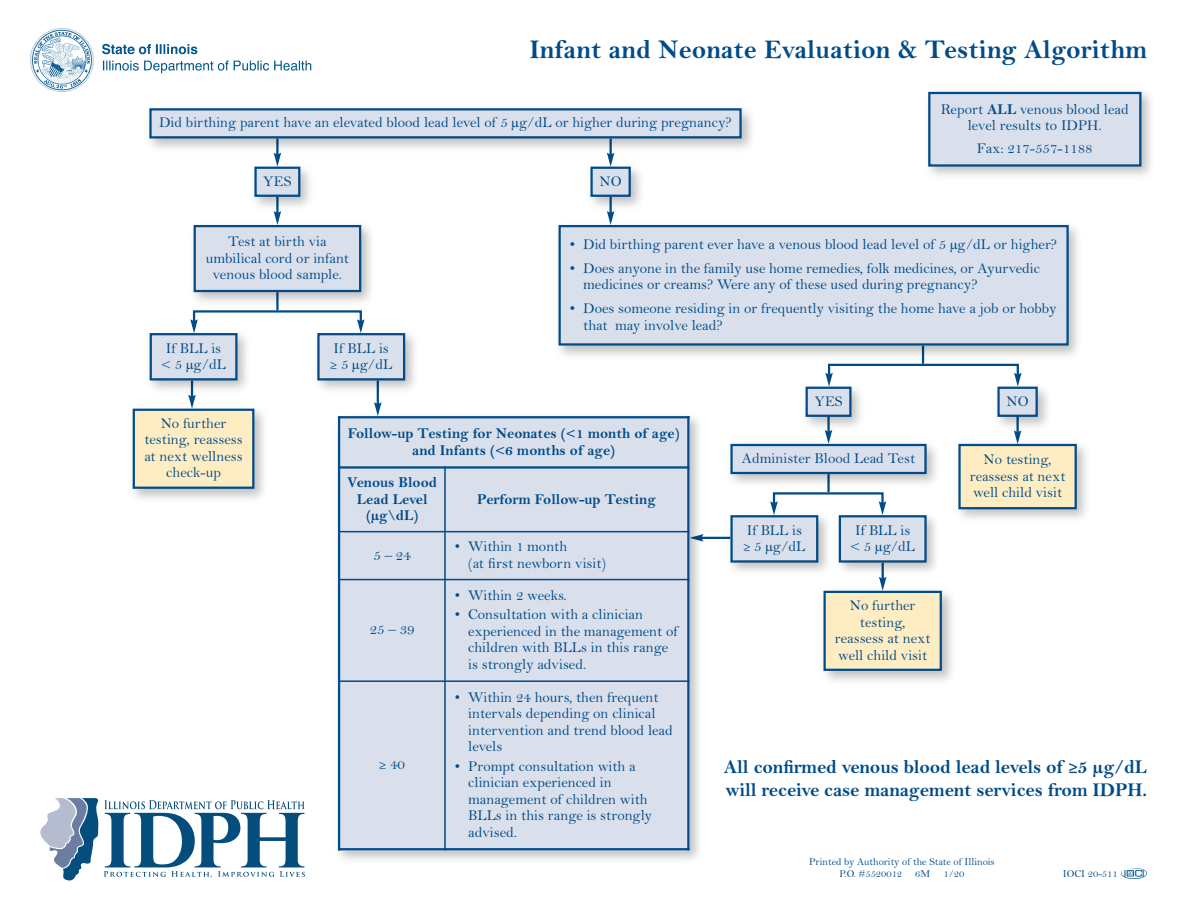
<style>
.page{position:relative;width:1188px;height:918px;background:#fff}
.page>*{position:absolute;margin:0;border:0;box-sizing:border-box;transform-origin:0 0}
.t1{font:700 27px "Bell MT Std";color:#004b88}
.t2{font:700 19.5px/23.4px "Bell MT Std";letter-spacing:-.01em;color:#004b88}
.t3{font:15px/16.5px "Bell MT Std";color:#004b88}
.t4{font:700 15px/16.5px "Bell MT Std";color:#004b88;text-align:center}
.t5{font:10.5px/12.6px "Bell MT Std";color:#004b88}
.s1{font-weight:700}
</style>
<div class="page">
<img style="left:1121px;top:869px;width:25px;height:10px">
<img style="left:30px;top:29px;width:282px;height:63px">
<svg style="left:40px;top:798px;width:58px;height:82px"></svg>
<svg style="left:104px;top:800px;width:201px;height:78px"></svg>
<div style="left:193px;top:310px;width:169px;height:13px;border:2px solid #004b88"></div>
<svg style="left:190px;top:319px;width:8px;height:6px"></svg>
<svg style="left:357px;top:319px;width:8px;height:6px"></svg>
<svg style="left:189px;top:399px;width:6px;height:2px"></svg>
<hr style="left:377px;top:381px;width:2px;height:24px;background:#004b88">
<svg style="left:374px;top:402px;width:8px;height:7px"></svg>
<div style="left:828px;top:364px;width:191px;height:13px;border:2px solid #004b88"></div>
<svg style="left:825px;top:373px;width:8px;height:6px"></svg>
<svg style="left:1014px;top:373px;width:8px;height:6px"></svg>
<div style="left:773px;top:492px;width:111px;height:13px;border:2px solid #004b88"></div>
<svg style="left:770px;top:501px;width:8px;height:7px"></svg>
<svg style="left:879px;top:501px;width:7px;height:7px"></svg>
<svg style="left:880px;top:581px;width:6px;height:3px"></svg>
<hr style="left:701px;top:537px;width:29px;height:2px;background:#004b88">
<img style="left:928px;top:91px;width:223px;height:85px">
<div style="left:930px;top:94px;width:209px;height:70px;background:#d9dfeb"></div>
<div style="left:928px;top:92px;width:213px;height:75px;border:2px solid #004b88"></div>
<img style="left:150px;top:110px;width:602px;height:47px">
<div style="left:152px;top:110px;width:587px;height:26px;background:#d9dfeb"></div>
<div style="left:149px;top:108px;width:593px;height:31px;border:2px solid #004b88"></div>
<img style="left:254px;top:159px;width:56px;height:57px">
<div style="left:257px;top:169px;width:41px;height:26px;background:#d9dfeb"></div>
<div style="left:254px;top:167px;width:46px;height:30px;border:2px solid #004b88"></div>
<img style="left:590px;top:159px;width:51px;height:57px">
<div style="left:593px;top:169px;width:36px;height:26px;background:#d9dfeb"></div>
<div style="left:590px;top:167px;width:41px;height:30px;border:2px solid #004b88"></div>
<img style="left:193px;top:217px;width:178px;height:93px">
<div style="left:196px;top:227px;width:163px;height:63px;background:#d9dfeb"></div>
<div style="left:194px;top:225px;width:167px;height:67px;border:2px solid #004b88"></div>
<img style="left:558px;top:218px;width:520px;height:146px">
<div style="left:561px;top:227px;width:505px;height:116px;background:#d9dfeb"></div>
<div style="left:559px;top:225px;width:510px;height:121px;border:2px solid #004b88"></div>
<img style="left:318px;top:325px;width:97px;height:74px">
<div style="left:320px;top:335px;width:83px;height:43px;background:#d9dfeb"></div>
<div style="left:317px;top:333px;width:88px;height:48px;border:2px solid #004b88"></div>
<img style="left:149px;top:325px;width:98px;height:74px">
<div style="left:152px;top:335px;width:83px;height:43px;background:#d9dfeb"></div>
<div style="left:150px;top:333px;width:88px;height:48px;border:2px solid #004b88"></div>
<img style="left:132px;top:401px;width:132px;height:98px">
<div style="left:135px;top:411px;width:117px;height:76px;background:#feedc3"></div>
<div style="left:133px;top:409px;width:121px;height:80px;border:2px solid #004b88"></div>
<img style="left:805px;top:379px;width:56px;height:57px">
<div style="left:808px;top:389px;width:41px;height:26px;background:#d9dfeb"></div>
<div style="left:806px;top:387px;width:46px;height:30px;border:2px solid #004b88"></div>
<img style="left:997px;top:379px;width:51px;height:57px">
<div style="left:1000px;top:389px;width:36px;height:26px;background:#d9dfeb"></div>
<div style="left:997px;top:387px;width:41px;height:30px;border:2px solid #004b88"></div>
<img style="left:730px;top:437px;width:206px;height:56px">
<div style="left:733px;top:446px;width:191px;height:26px;background:#d9dfeb"></div>
<div style="left:730px;top:444px;width:197px;height:30px;border:2px solid #004b88"></div>
<img style="left:958px;top:436px;width:128px;height:83px">
<div style="left:961px;top:446px;width:114px;height:61px;background:#feedc3"></div>
<div style="left:958px;top:444px;width:119px;height:65px;border:2px solid #004b88"></div>
<img style="left:723px;top:508px;width:105px;height:64px">
<div style="left:733px;top:517px;width:83px;height:43px;background:#d9dfeb"></div>
<div style="left:730px;top:515px;width:88px;height:48px;border:2px solid #004b88"></div>
<img style="left:838px;top:508px;width:98px;height:73px">
<div style="left:841px;top:517px;width:83px;height:43px;background:#d9dfeb"></div>
<div style="left:839px;top:515px;width:88px;height:48px;border:2px solid #004b88"></div>
<img style="left:823px;top:584px;width:129px;height:97px">
<div style="left:826px;top:593px;width:114px;height:76px;background:#feedc3"></div>
<div style="left:824px;top:591px;width:118px;height:80px;border:2px solid #004b88"></div>
<img style="left:337px;top:409px;width:370px;height:451px">
<div style="left:338px;top:416px;width:352px;height:434px;background:#d9dfeb"></div>
<hr style="left:338px;top:416px;width:2px;height:434px;background:#004b88">
<hr style="left:444px;top:466px;width:2px;height:384px;background:#004b88">
<hr style="left:687px;top:416px;width:3px;height:434px;background:#004b88">
<hr style="left:338px;top:416px;width:352px;height:2px;background:#004b88">
<hr style="left:338px;top:466px;width:352px;height:3px;background:#004b88">
<hr style="left:338px;top:531px;width:352px;height:1px;background:#004b88">
<hr style="left:338px;top:579px;width:352px;height:1px;background:#004b88">
<hr style="left:338px;top:680px;width:352px;height:2px;background:#004b88">
<hr style="left:338px;top:848px;width:352px;height:2px;background:#004b88">
<h1 class="t1" style="left:529px;top:40px;width:620px">Infant and Neonate Evaluation &amp; Testing Algorithm</h1>
<p class="t3" style="left:159px;top:116px;width:574px">Did birthing parent have an elevated blood lead level of 5 μg/dL or higher during pregnancy?</p>
<p class="t3" style="left:263px;top:174px;width:30px">YES</p>
<p class="t3" style="left:600px;top:174px;width:24px">NO</p>
<p class="t3" style="left:941px;top:102px;width:189px;text-align:center">Report <span class="s1">ALL</span> venous blood lead level results to IDPH.</p>
<p class="t3" style="left:977px;top:141px;width:117px">Fax: 217-557-1188</p>
<p class="t3" style="left:206px;top:235px;width:145px;text-align:center">Test at birth via umbilical cord or infant venous blood sample.</p>
<p class="t3" style="left:570px;top:238px;width:489px">• Did birthing parent ever have a venous blood lead level of 5 μg/dL or higher?</p>
<p class="t3" style="left:583px;top:262px;width:458px;text-indent:-14px">• Does anyone in the family use home remedies, folk medicines, or Ayurvedic medicines or creams? Were any of these used during pregnancy?</p>
<p class="t3" style="left:583px;top:302px;width:475px;text-indent:-14px">• Does someone residing in or frequently visiting the home have a job or hobby that may involve lead?</p>
<p class="t3" style="left:161px;top:341px;width:67px;text-align:center">If BLL is &lt; 5 μg/dL</p>
<p class="t3" style="left:144px;top:417px;width:100px;text-align:center">No further testing, reassess at next wellness check-up</p>
<p class="t3" style="left:330px;top:341px;width:64px">If BLL is ≥ 5 μg/dL</p>
<p class="t4" style="left:348px;top:427px;width:334px">Follow-up Testing for Neonates (&lt;1 month of age) and Infants (&lt;6 months of age)</p>
<p class="t4" style="left:347px;top:476px;width:91px">Venous Blood<br>Lead Level (μg\dL)</p>
<p class="t4" style="left:477px;top:492px;width:180px">Perform Follow-up Testing</p>
<p class="t3" style="left:373px;top:548px;width:39px">5 – 24</p>
<p class="t3" style="left:468px;top:540px;width:139px;text-indent:-14px">• Within 1 month<br>(at first newborn visit)</p>
<p class="t3" style="left:370px;top:623px;width:46px">25 – 39</p>
<p class="t3" style="left:379px;top:758px;width:27px">≥ 40</p>
<p class="t3" style="left:455px;top:589px;width:114px">• Within 2 weeks.</p>
<p class="t3" style="left:468px;top:608px;width:211px;text-indent:-14px">• Consultation with a clinician experienced in the management of children with BLLs in this range is strongly advised.</p>
<p class="t3" style="left:468px;top:690px;width:206px;text-indent:-14px">• Within 24 hours, then frequent intervals depending on clinical intervention and trend blood lead levels</p>
<p class="t3" style="left:468px;top:759px;width:185px;text-indent:-14px">• Prompt consultation with a clinician experienced in management of children with<br>BLLs in this range is strongly advised.</p>
<p class="t3" style="left:814px;top:395px;width:30px">YES</p>
<p class="t3" style="left:1007px;top:395px;width:24px">NO</p>
<p class="t3" style="left:742px;top:452px;width:175px">Administer Blood Lead Test</p>
<p class="t3" style="left:970px;top:453px;width:97px;text-align:center">No testing, reassess at next well child visit</p>
<p class="t3" style="left:743px;top:523px;width:64px">If BLL is ≥ 5 μg/dL</p>
<p class="t3" style="left:850px;top:523px;width:67px;text-align:center">If BLL is &lt; 5 μg/dL</p>
<p class="t3" style="left:835px;top:599px;width:97px;text-align:center">No further testing, reassess at next well child visit</p>
<h2 class="t2" style="left:724px;top:757px;width:425px">All confirmed venous blood lead levels of ≥5 μg/dL will receive case management services from IDPH.</h2>
<p class="t5" style="left:839px;top:856px;width:157px;text-indent:-30px">Printed by Authority of the State of Illinois<br>P.O. #5520012</p>
<p class="t5" style="left:915px;top:869px;width:16px">6M</p>
<p class="t5" style="left:943px;top:869px;width:22px">1/20</p>
<p class="t5" style="left:1063px;top:869px;width:56px">IOCI 20-511</p>
</div>
